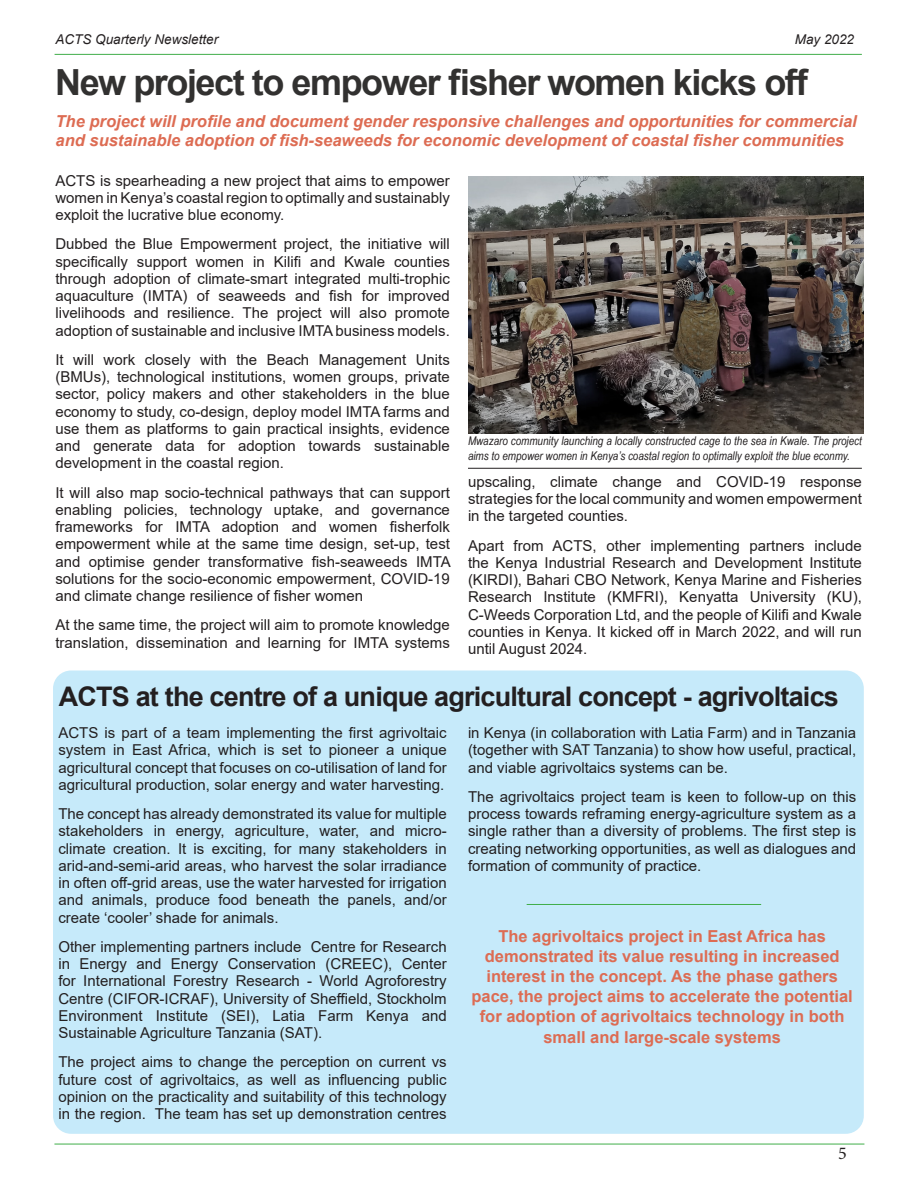
<style>
.page{position:relative;width:918px;height:1188px;background:#fff}
.page>*{position:absolute;margin:0;border:0;box-sizing:border-box;transform-origin:0 0}
.Normal__Web{font:700 36px "Arial";letter-spacing:-.04em;color:#323130}
.t1{font:700 27px "Arial";letter-spacing:-.03em;color:#231f20}
.t2{font:18px "Minion Pro";color:#231f20}
.t3{font:700 16.5px/19.8px "Arial";color:#dd6c53;text-align:center}
.t4{font:italic 700 16.5px/19.8px "Arial";color:#dd6c53}
.t5{font:15px/17.2px "Arial";color:#231f20;text-align:justify}
.t6{font:italic 13.5px "Arial";color:#231f20}
.t7{font:italic 12px/14.4px "Arial Narrow";color:#231f20}
</style>
<div class="page">
<hr style="left:55px;top:54px;width:807px;height:1px;background:#40ae49">
<div style="left:53px;top:671px;width:811px;height:463px;background:#c6eafa;border-radius:18px"></div>
<hr style="left:54px;top:1144px;width:810px;height:1px;background:#40ae49">
<hr style="left:527px;top:904px;width:234px;height:1px;background:#40ae49">
<img style="left:468px;top:176px;width:396px;height:258px">
<hr style="left:468px;top:468px;width:394px;height:1px;background:#231f20">
<p class="t6" style="left:55px;top:30px;width:164px">ACTS Quarterly Newsletter</p>
<p class="t6" style="left:795px;top:30px;width:61px">May 2022</p>
<p class="Normal__Web" style="left:55px;top:57px;width:755px">New project to empower fisher women kicks off</p>
<p class="t4" style="left:56px;top:111px;width:803px">The project will profile and document gender responsive challenges and opportunities for commercial and sustainable adoption of fish-seaweeds for economic development of coastal fisher communities</p>
<p class="t5" style="left:55px;top:172px;width:396px">ACTS is spearheading a new project that aims to empower women in Kenya’s coastal region to optimally and sustainably exploit the lucrative blue economy.</p>
<p class="t5" style="left:55px;top:235px;width:396px">Dubbed the Blue Empowerment project, the initiative will specifically support women in Kilifi and Kwale counties through adoption of climate-smart integrated multi-trophic aquaculture (IMTA) of seaweeds and fish for improved livelihoods and resilience. The project will also promote adoption of sustainable and inclusive IMTA business models.</p>
<p class="t5" style="left:55px;top:351px;width:396px">It will work closely with the Beach Management Units (BMUs), technological institutions, women groups, private sector, policy makers and other stakeholders in the blue economy to study, co-design, deploy model IMTA farms and use them as platforms to gain practical insights, evidence and generate data for adoption towards sustainable development in the coastal region.</p>
<p class="t5" style="left:55px;top:484px;width:397px">It will also map socio-technical pathways that can support enabling policies, technology uptake, and governance frameworks for IMTA adoption and women fisherfolk empowerment while at the same time design, set-up, test and optimise gender transformative fish-seaweeds IMTA solutions for the socio-economic empowerment, COVID-19 and climate change resilience of fisher women</p>
<p class="t5" style="left:55px;top:616px;width:396px">At the same time, the project will aim to promote knowledge translation, dissemination and learning for IMTA systems</p>
<p class="t7" style="left:468px;top:434px;width:395px">Mwazaro community launching a locally constructed cage to the sea in Kwale. The project aims to empower women in Kenya’s coastal region to optimally exploit the blue econmy.</p>
<p class="t5" style="left:468px;top:473px;width:395px">upscaling, climate change and COVID-19 response strategies for the local community and women empowerment in the targeted counties.</p>
<p class="t5" style="left:468px;top:537px;width:395px">Apart from ACTS, other implementing partners include the Kenya Industrial Research and Development Institute (KIRDI), Bahari CBO Network, Kenya Marine and Fisheries Research Institute (KMFRI), Kenyatta University (KU), C-Weeds Corporation Ltd, and the people of Kilifi and Kwale counties in Kenya. It kicked off in March 2022, and will run until August 2024.</p>
<p class="t1" style="left:59px;top:677px;width:782px">ACTS at the centre of a unique agricultural concept - agrivoltaics</p>
<p class="t5" style="left:58px;top:724px;width:390px">ACTS is part of a team implementing the first agrivoltaic system in East Africa, which is set to pioneer a unique agricultural concept that focuses on co-utilisation of land for agricultural production, solar energy and water harvesting.</p>
<p class="t5" style="left:58px;top:805px;width:390px">The concept has already demonstrated its value for multiple stakeholders in energy, agriculture, water, and micro&shy;climate creation. It is exciting, for many stakeholders in arid-and-semi-arid areas, who harvest the solar irradiance in often off-grid areas, use the water harvested for irrigation and animals, produce food beneath the panels, and/or create ‘cooler’ shade for animals.</p>
<p class="t5" style="left:58px;top:938px;width:390px">Other implementing partners include Centre for Research in Energy and Energy Conservation (CREEC), Center for International Forestry Research - World Agroforestry Centre (CIFOR-ICRAF), University of Sheffield, Stockholm Environment Institute (SEI), Latia Farm Kenya and Sustainable Agriculture Tanzania (SAT).</p>
<p class="t5" style="left:58px;top:1053px;width:390px">The project aims to change the perception on current vs future cost of agrivoltaics, as well as influencing public opinion on the practicality and suitability of this technology in the region. The team has set up demonstration centres</p>
<p class="t5" style="left:468px;top:724px;width:390px">in Kenya (in collaboration with Latia Farm) and in Tanzania (together with SAT Tanzania) to show how useful, practical, and viable agrivoltaics systems can be.</p>
<p class="t5" style="left:468px;top:788px;width:390px">The agrivoltaics project team is keen to follow-up on this process towards reframing energy-agriculture system as a single rather than a diversity of problems. The first step is creating networking opportunities, as well as dialogues and formation of community of practice.</p>
<p class="t3" style="left:471px;top:927px;width:383px">The agrivoltaics project in East Africa has demonstrated its value resulting in increased interest in the concept. As the phase gathers pace, the project aims to accelerate the potential for adoption of agrivoltaics technology in both</p>
<p class="t3" style="left:543px;top:1028px;width:239px">small and large-scale systems</p>
<p class="t2" style="left:838px;top:1141px;width:10px">5</p>
</div>
